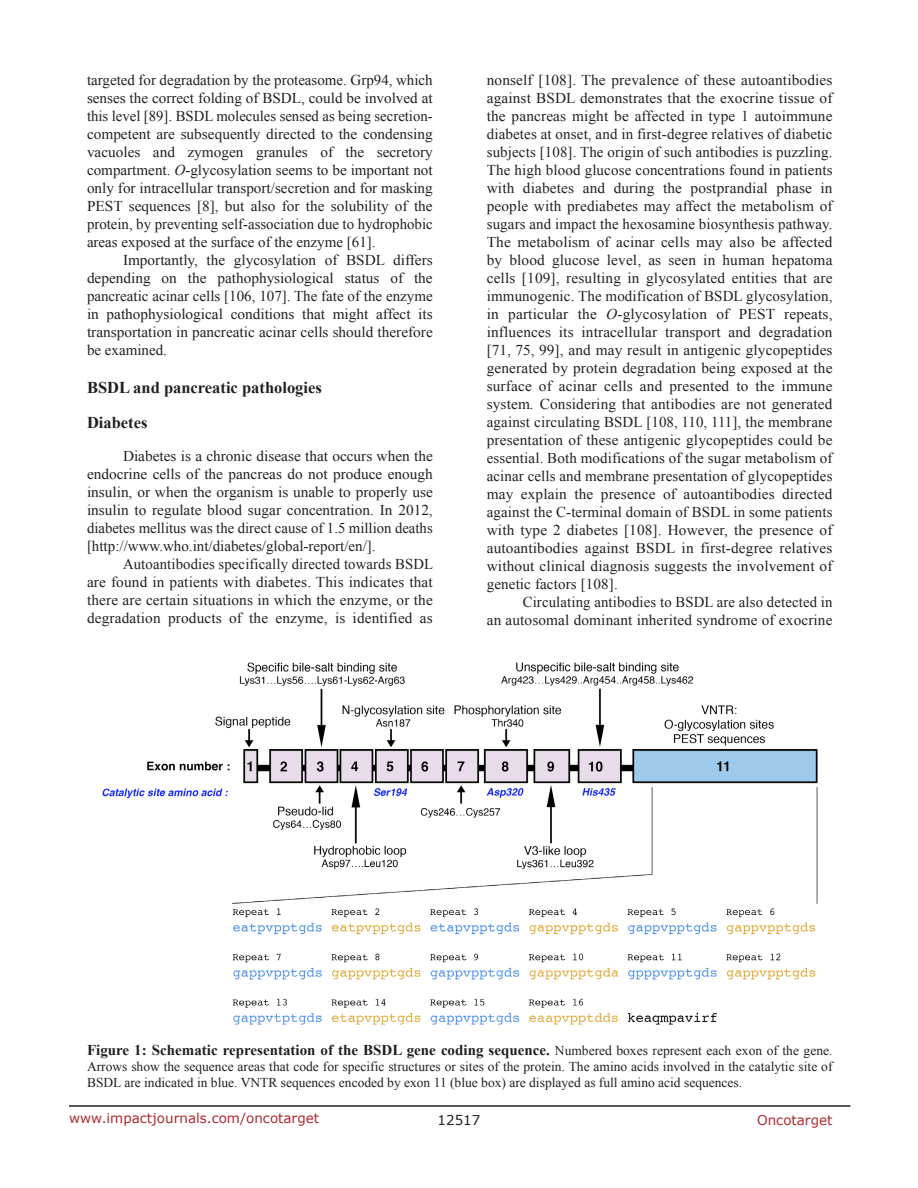
<style>
.page{position:relative;width:918px;height:1188px;background:#fff}
.page>*{position:absolute;margin:0;border:0;box-sizing:border-box;transform-origin:0 0}
.SubHeading_middle{font:700 16.5px "Times New Roman";color:#231f20}
.SubHeading{font:700 16.5px "Times New Roman";color:#231f20}
.BodyText{font:15px/18px "Times New Roman";letter-spacing:.01em;color:#231f20;text-align:justify}
.FigureText{font:700 15px "Times New Roman";color:#231f20}
.FigureText-2{font:13.5px/16.2px "Times New Roman";color:#231f20}
.t1{font:13.5px "Verdana";color:#ac2b31}
.t2{font:13.5px "Verdana";color:#231f20}
.s1{font-style:italic}
.s2{font-weight:400;font-size:13.5px}
</style>
<div class="page">
<hr style="left:69px;top:1105px;width:781px;height:2px;background:#231f20">
<img style="left:102px;top:662px;width:716px;height:363px">
<p class="BodyText" style="left:87px;top:71px;width:347px">targeted for degradation by the proteasome. Grp94, which senses the correct folding of BSDL, could be involved at this level [89]. BSDL molecules sensed as being secretion&shy;competent are subsequently directed to the condensing vacuoles and zymogen granules of the secretory compartment. <span class="s1">O</span>-glycosylation seems to be important not only for intracellular transport/secretion and for masking PEST sequences [8], but also for the solubility of the protein, by preventing self-association due to hydrophobic areas exposed at the surface of the enzyme [61].</p>
<p class="BodyText" style="left:87px;top:251px;width:347px;text-indent:36px">Importantly, the glycosylation of BSDL differs depending on the pathophysiological status of the pancreatic acinar cells [106, 107]. The fate of the enzyme in pathophysiological conditions that might affect its transportation in pancreatic acinar cells should therefore be examined.</p>
<p class="SubHeading_middle" style="left:87px;top:376px;width:236px">BSDL and pancreatic pathologies</p>
<p class="SubHeading" style="left:87px;top:411px;width:62px">Diabetes</p>
<p class="BodyText" style="left:87px;top:447px;width:347px;text-indent:36px">Diabetes is a chronic disease that occurs when the endocrine cells of the pancreas do not produce enough insulin, or when the organism is unable to properly use insulin to regulate blood sugar concentration. In 2012, diabetes mellitus was the direct cause of 1.5 million deaths [http://www.who.int/diabetes/global-report/en/].</p>
<p class="BodyText" style="left:87px;top:555px;width:348px;text-indent:36px">Autoantibodies specifically directed towards BSDL are found in patients with diabetes. This indicates that there are certain situations in which the enzyme, or the degradation products of the enzyme, is identified as</p>
<p class="BodyText" style="left:487px;top:71px;width:347px">nonself [108]. The prevalence of these autoantibodies against BSDL demonstrates that the exocrine tissue of the pancreas might be affected in type 1 autoimmune diabetes at onset, and in first-degree relatives of diabetic subjects [108]. The origin of such antibodies is puzzling.<br>The high blood glucose concentrations found in patients with diabetes and during the postprandial phase in people with prediabetes may affect the metabolism of sugars and impact the hexosamine biosynthesis pathway.<br>The metabolism of acinar cells may also be affected by blood glucose level, as seen in human hepatoma cells [109], resulting in glycosylated entities that are immunogenic. The modification of BSDL glycosylation, in particular the <span class="s1">O</span>-glycosylation of PEST repeats, influences its intracellular transport and degradation [71, 75, 99], and may result in antigenic glycopeptides generated by protein degradation being exposed at the surface of acinar cells and presented to the immune system<span class="s1">.</span> Considering that antibodies are not generated against circulating BSDL [108, 110, 111], the membrane presentation of these antigenic glycopeptides could be essential. Both modifications of the sugar metabolism of acinar cells and membrane presentation of glycopeptides may explain the presence of autoantibodies directed against the C-terminal domain of BSDL in some patients with type 2 diabetes [108]. However, the presence of autoantibodies against BSDL in first-degree relatives without clinical diagnosis suggests the involvement of genetic factors [108].</p>
<p class="BodyText" style="left:487px;top:593px;width:347px;text-align:right">Circulating antibodies to BSDL are also detected in<br>an autosomal dominant inherited syndrome of exocrine</p>
<p class="FigureText" style="left:87px;top:1039px;width:747px">Figure 1: Schematic representation of the BSDL gene coding sequence. <span class="s2">Numbered boxes represent each exon of the gene.</span></p>
<p class="FigureText-2" style="left:87px;top:1058px;width:747px">Arrows show the sequence areas that code for specific structures or sites of the protein. The amino acids involved in the catalytic site of<br>BSDL are indicated in blue. VNTR sequences encoded by exon 11 (blue box) are displayed as full amino acid sequences.</p>
<p class="t1" style="left:69px;top:1109px;width:252px">www.impactjournals.com/oncotarget</p>
<p class="t2" style="left:438px;top:1111px;width:44px">12517</p>
<p class="t1" style="left:757px;top:1111px;width:77px">Oncotarget</p>
</div>
